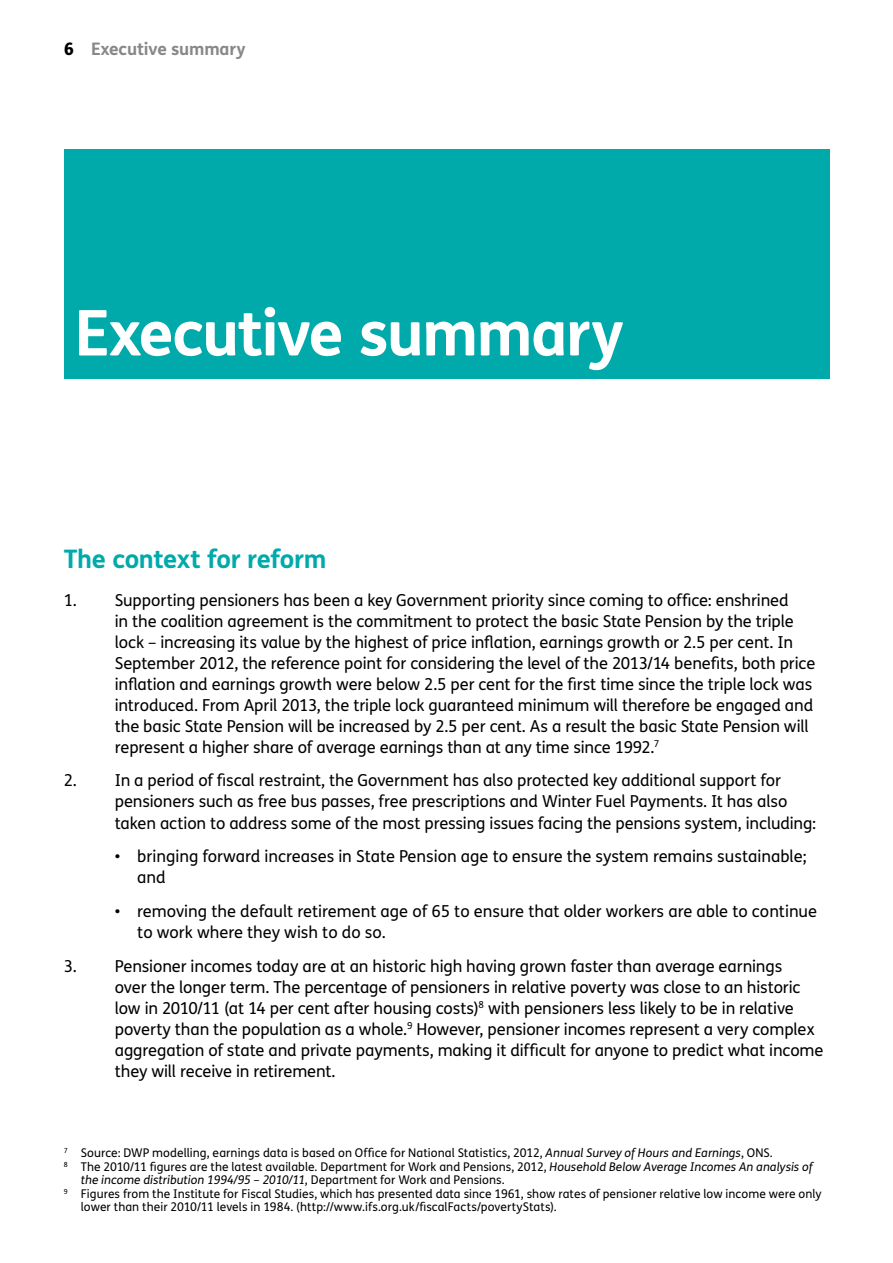
<style>
.page{position:relative;width:893px;height:1263px;background:#fff}
.page>*{position:absolute;margin:0;border:0;box-sizing:border-box;transform-origin:0 0}
.t1{font:700 63px "FS Me";letter-spacing:-.025em;color:#fff}
.t2{font:700 25.5px "FS Me";letter-spacing:-.01em;color:#00aaab}
.t3{font:700 17.25px "FS Me";letter-spacing:-.01em;color:#87888a}
.Norm{font:16.5px/21px "FS Me";letter-spacing:-.01em;color:#000}
.bullet_1_last{font:16.5px/21px "FS Me";color:#000}
.bullet_1{font:16.5px/21px "FS Me";color:#000}
.Footnote{font:12px/13.5px "FS Me";letter-spacing:.005em;color:#000}
.Footnote-2{font:italic 12px "FS Me";color:#000}
.s1{font-weight:800;color:#000}
.s2{font-style:italic}
.s3{font-style:normal}
</style>
<div class="page">
<div style="left:64px;top:149px;width:766px;height:229px;background:#00aaab"></div>
<p class="t3" style="left:64px;top:36px;width:183px"><span class="s1">6</span> Executive summary</p>
<h1 class="t1" style="left:74px;top:284px;width:551px">Executive summary</h1>
<h2 class="t2" style="left:64px;top:539px;width:264px">The context for reform</h2>
<p class="Norm" style="left:115px;top:589px;width:702px;text-indent:-51px">1. Supporting pensioners has been a key Government priority since coming to office: enshrined<br>in the coalition agreement is the commitment to protect the basic State Pension by the triple lock – increasing its value by the highest of price inflation, earnings growth or 2.5 per cent. In September 2012, the reference point for considering the level of the 2013/14 benefits, both price inflation and earnings growth were below 2.5 per cent for the first time since the triple lock was introduced. From April 2013, the triple lock guaranteed minimum will therefore be engaged and the basic State Pension will be increased by 2.5 per cent. As a result the basic State Pension will represent a higher share of average earnings than at any time since 1992.<sup>7</sup></p>
<p class="Norm" style="left:115px;top:770px;width:703px;text-indent:-51px">2. In a period of fiscal restraint, the Government has also protected key additional support for pensioners such as free bus passes, free prescriptions and Winter Fuel Payments. It has also taken action to address some of the most pressing issues facing the pensions system, including:</p>
<p class="bullet_1" style="left:137px;top:846px;width:671px;text-indent:-22px">• bringing forward increases in State Pension age to ensure the system remains sustainable; and</p>
<p class="bullet_1_last" style="left:137px;top:900px;width:681px;text-indent:-22px">• removing the default retirement age of 65 to ensure that older workers are able to continue to work where they wish to do so.</p>
<p class="Norm" style="left:115px;top:955px;width:710px;text-indent:-51px">3. Pensioner incomes today are at an historic high having grown faster than average earnings<br>over the longer term. The percentage of pensioners in relative poverty was close to an historic low in 2010/11 (at 14 per cent after housing costs)<sup>8</sup> with pensioners less likely to be in relative poverty than the population as a whole.<sup>9</sup> However, pensioner incomes represent a very complex aggregation of state and private payments, making it difficult for anyone to predict what income they will receive in retirement.</p>
<p class="Footnote" style="left:64px;top:1146px;width:710px"><sup>7</sup> Source: DWP modelling, earnings data is based on Office for National Statistics, 2012, <span class="s2">Annual Survey of Hours and Earnings</span>, ONS.</p>
<p class="Footnote" style="left:64px;top:1160px;width:750px"><sup>8</sup> The 2010/11 figures are the latest available. Department for Work and Pensions, 2012, <span class="s2">Household Below Average Incomes An analysis of</span></p>
<p class="Footnote-2" style="left:81px;top:1172px;width:425px">the income distribution 1994/95 – 2010/11<span class="s3">, Department for Work and Pensions.</span></p>
<p class="Footnote" style="left:81px;top:1187px;width:742px;text-indent:-17px"><sup>9</sup> Figures from the Institute for Fiscal Studies, which has presented data since 1961, show rates of pensioner relative low income were only lower than their 2010/11 levels in 1984. (http://www.ifs.org.uk/fiscalFacts/povertyStats).</p>
</div>
